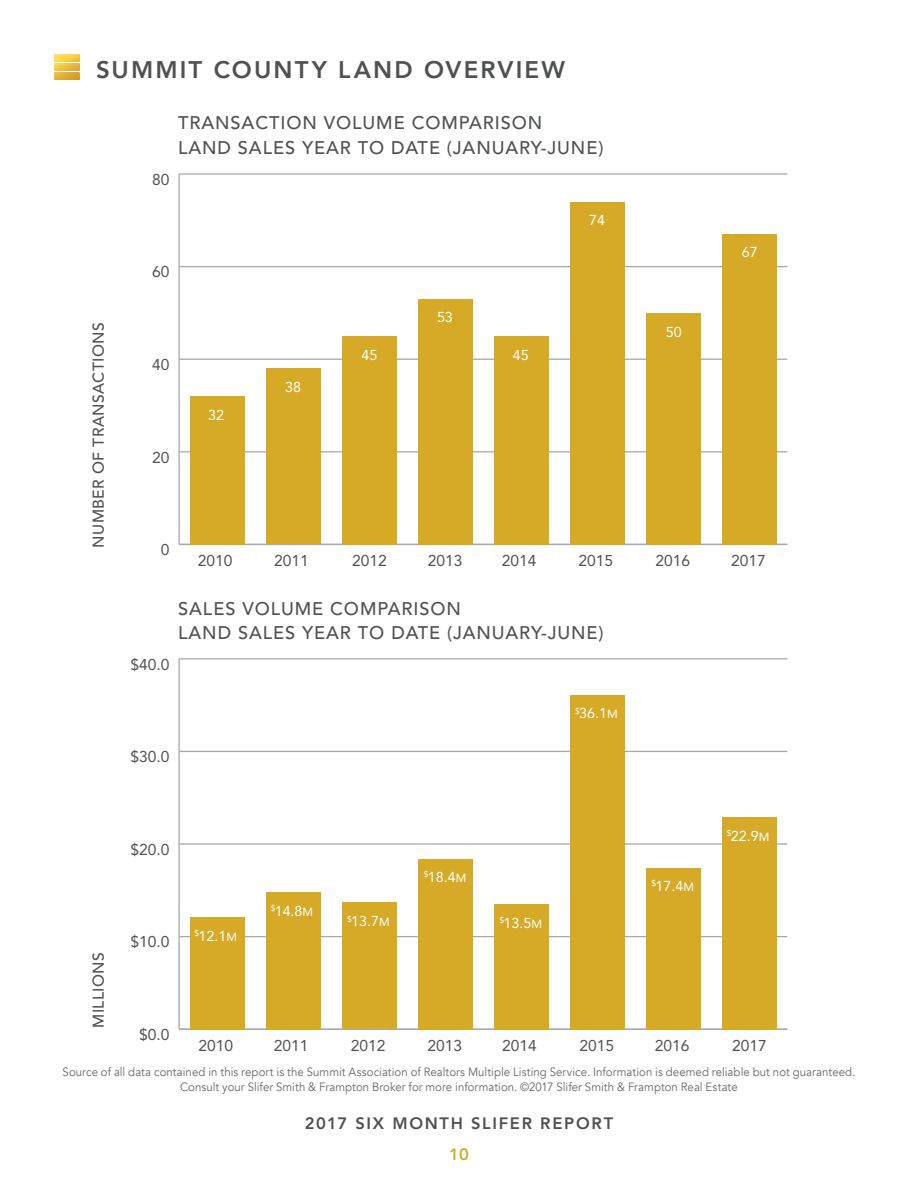
<style>
.page{position:relative;width:918px;height:1188px;background:#fff}
.page>*{position:absolute;margin:0;border:0;box-sizing:border-box;transform-origin:0 0}
.t1{font:800 24px "Avenir";letter-spacing:.09em;color:#4f5150}
.t2{font:500 18.15px/24.8px "Avenir LT Std";letter-spacing:.05em;color:#4f5251}
.t3{font:800 16.5px "Avenir";letter-spacing:.1em;color:#4f5150}
.t4{font:800 16.5px "Avenir";color:#d6aa27}
.t5{font:15.6px "Avenir LT Std";color:#4f5251}
.t6{font:500 15.6px "Avenir LT Std";letter-spacing:.025em;color:#4f5251}
.t7{font:14.25px "Avenir LT Std";color:#fff}
.t8{font:12px/15px "Avenir";letter-spacing:.005em;color:#666766;text-align:center;scale:.95 1}
.s1{font-size:11.7px}
</style>
<div class="page">
<hr style="left:178px;top:174px;width:2px;height:370px;background:#a7a9ac">
<hr style="left:179px;top:544px;width:608px;height:1px;background:#a7a9ac">
<hr style="left:179px;top:451px;width:608px;height:1px;background:#a7a9ac">
<hr style="left:179px;top:359px;width:608px;height:1px;background:#a7a9ac">
<hr style="left:179px;top:266px;width:608px;height:1px;background:#a7a9ac">
<hr style="left:179px;top:173px;width:608px;height:2px;background:#a7a9ac">
<div style="left:190px;top:396px;width:55px;height:148px;background:#d6aa27"></div>
<div style="left:266px;top:368px;width:55px;height:176px;background:#d6aa27"></div>
<div style="left:342px;top:336px;width:55px;height:208px;background:#d6aa27"></div>
<div style="left:418px;top:299px;width:55px;height:245px;background:#d6aa27"></div>
<div style="left:494px;top:336px;width:55px;height:208px;background:#d6aa27"></div>
<div style="left:570px;top:202px;width:55px;height:342px;background:#d6aa27"></div>
<div style="left:646px;top:313px;width:55px;height:231px;background:#d6aa27"></div>
<div style="left:722px;top:234px;width:55px;height:310px;background:#d6aa27"></div>
<hr style="left:178px;top:659px;width:2px;height:370px;background:#a7a9ac">
<hr style="left:179px;top:1029px;width:608px;height:1px;background:#a7a9ac">
<hr style="left:179px;top:936px;width:608px;height:1px;background:#a7a9ac">
<hr style="left:179px;top:843px;width:608px;height:2px;background:#a7a9ac">
<hr style="left:179px;top:751px;width:608px;height:1px;background:#a7a9ac">
<hr style="left:179px;top:658px;width:608px;height:1px;background:#a7a9ac">
<div style="left:190px;top:917px;width:55px;height:112px;background:#d6aa27"></div>
<div style="left:266px;top:892px;width:55px;height:137px;background:#d6aa27"></div>
<div style="left:342px;top:902px;width:55px;height:127px;background:#d6aa27"></div>
<div style="left:418px;top:859px;width:55px;height:170px;background:#d6aa27"></div>
<div style="left:494px;top:904px;width:55px;height:125px;background:#d6aa27"></div>
<div style="left:570px;top:695px;width:55px;height:334px;background:#d6aa27"></div>
<div style="left:646px;top:868px;width:55px;height:161px;background:#d6aa27"></div>
<div style="left:722px;top:817px;width:55px;height:212px;background:#d6aa27"></div>
<svg style="left:54px;top:54px;width:25px;height:26px"></svg>
<h1 class="t1" style="left:96px;top:54px;width:471px">SUMMIT COUNTY LAND OVERVIEW</h1>
<h3 class="t6" style="left:89px;top:548px;width:227px;rotate:-90deg">NUMBER OF TRANSACTIONS</h3>
<h3 class="t6" style="left:89px;top:1028px;width:77px;rotate:-90deg">MILLIONS</h3>
<h3 class="t5" style="left:152px;top:170px;width:19px">80</h3>
<h2 class="t2" style="left:178px;top:110px;width:427px">TRANSACTION VOLUME COMPARISON<br>LAND SALES YEAR TO DATE (JANUARY-JUNE)</h2>
<p class="t7" style="left:589px;top:212px;width:17px">74</p>
<h3 class="t5" style="left:152px;top:263px;width:19px">60</h3>
<h3 class="t5" style="left:152px;top:355px;width:19px">40</h3>
<h3 class="t5" style="left:152px;top:448px;width:19px">20</h3>
<p class="t7" style="left:208px;top:407px;width:17px">32</p>
<p class="t7" style="left:285px;top:379px;width:17px">38</p>
<p class="t7" style="left:362px;top:347px;width:17px">45</p>
<p class="t7" style="left:437px;top:309px;width:17px">53</p>
<p class="t7" style="left:513px;top:346px;width:17px">45</p>
<p class="t7" style="left:666px;top:323px;width:17px">50</p>
<p class="t7" style="left:742px;top:244px;width:17px">67</p>
<h3 class="t5" style="left:161px;top:541px;width:10px">0</h3>
<h3 class="t5" style="left:198px;top:551px;width:36px">2010</h3>
<h3 class="t5" style="left:352px;top:551px;width:36px">2012</h3>
<h3 class="t5" style="left:428px;top:551px;width:36px">2013</h3>
<h3 class="t5" style="left:502px;top:551px;width:36px">2014</h3>
<h3 class="t5" style="left:579px;top:551px;width:36px">2015</h3>
<h3 class="t5" style="left:656px;top:551px;width:36px">2016</h3>
<h3 class="t5" style="left:731px;top:551px;width:36px">2017</h3>
<h3 class="t5" style="left:274px;top:551px;width:36px">2011</h3>
<h3 class="t5" style="left:131px;top:655px;width:41px">$40.0</h3>
<h2 class="t2" style="left:178px;top:596px;width:427px">SALES VOLUME COMPARISON<br>LAND SALES YEAR TO DATE (JANUARY-JUNE)</h2>
<h3 class="t5" style="left:131px;top:748px;width:41px">$30.0</h3>
<p class="t7" style="left:575px;top:705px;width:44px"><sup>$</sup>36.1<span class="s1">M</span></p>
<h3 class="t5" style="left:131px;top:840px;width:41px">$20.0</h3>
<h3 class="t5" style="left:131px;top:933px;width:41px">$10.0</h3>
<p class="t7" style="left:195px;top:927px;width:44px"><sup>$</sup>12.1<span class="s1">M</span></p>
<p class="t7" style="left:271px;top:903px;width:44px"><sup>$</sup>14.8<span class="s1">M</span></p>
<p class="t7" style="left:424px;top:869px;width:44px"><sup>$</sup>18.4<span class="s1">M</span></p>
<p class="t7" style="left:347px;top:913px;width:44px"><sup>$</sup>13.7<span class="s1">M</span></p>
<p class="t7" style="left:499px;top:914px;width:44px"><sup>$</sup>13.5<span class="s1">M</span></p>
<p class="t7" style="left:652px;top:878px;width:44px"><sup>$</sup>17.4<span class="s1">M</span></p>
<p class="t7" style="left:727px;top:827px;width:44px"><sup>$</sup>22.9<span class="s1">M</span></p>
<h3 class="t5" style="left:139px;top:1025px;width:32px">$0.0</h3>
<h3 class="t5" style="left:198px;top:1036px;width:36px">2010</h3>
<h3 class="t5" style="left:351px;top:1036px;width:36px">2012</h3>
<h3 class="t5" style="left:427px;top:1036px;width:36px">2013</h3>
<h3 class="t5" style="left:502px;top:1036px;width:36px">2014</h3>
<h3 class="t5" style="left:580px;top:1036px;width:36px">2015</h3>
<h3 class="t5" style="left:655px;top:1036px;width:36px">2016</h3>
<h3 class="t5" style="left:732px;top:1036px;width:36px">2017</h3>
<h3 class="t5" style="left:274px;top:1036px;width:36px">2011</h3>
<p class="t8" style="left:63px;top:1064px;width:836px">Source of all data contained in this report is the Summit Association of Realtors Multiple Listing Service. Information is deemed reliable but not guaranteed.<br>Consult your Slifer Smith &amp; Frampton Broker for more information. ©2017 Slifer Smith &amp; Frampton Real Estate</p>
<h3 class="t3" style="left:305px;top:1112px;width:310px">2017 SIX MONTH SLIFER REPORT</h3>
<h3 class="t4" style="left:449px;top:1144px;width:21px">10</h3>
</div>
